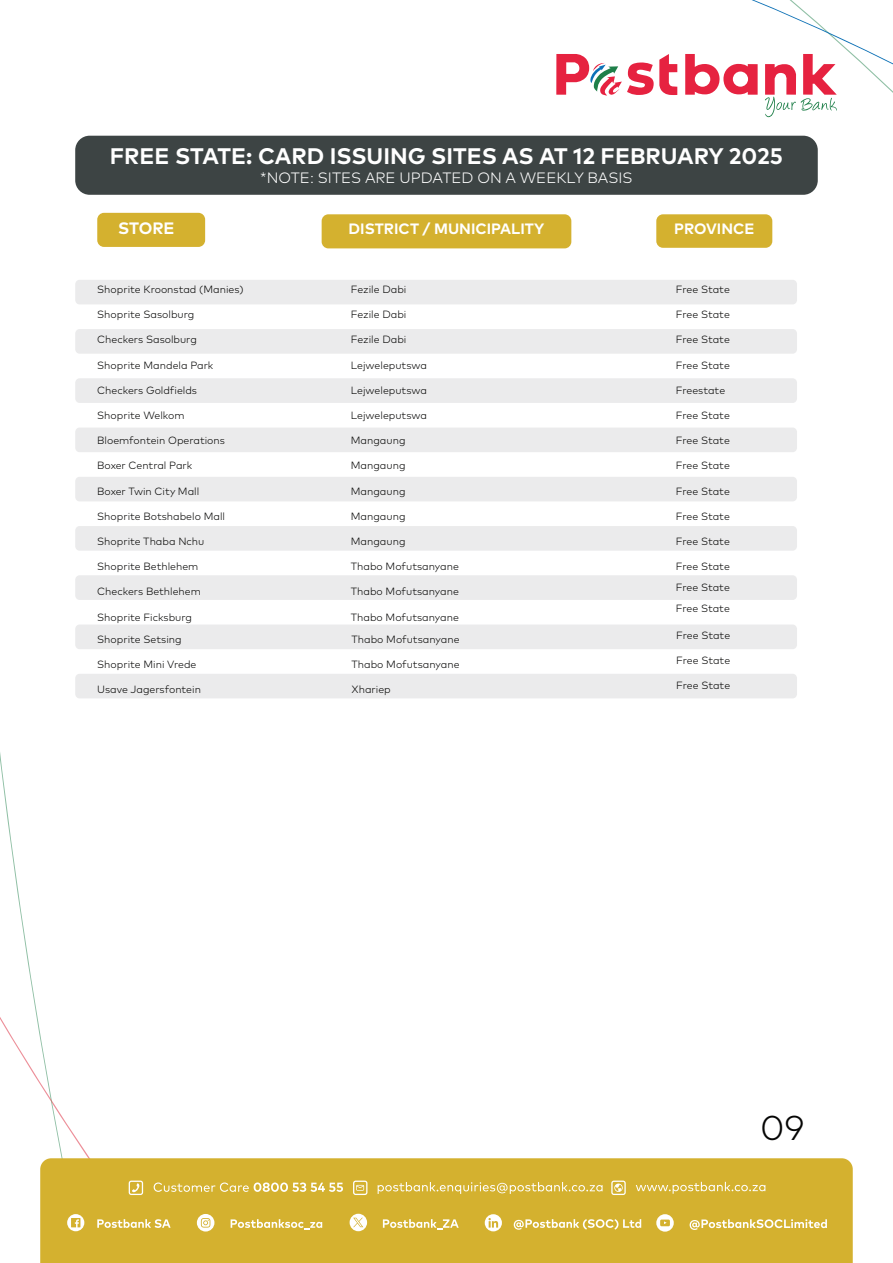
<style>
.page{position:relative;width:893px;height:1263px;background:#fff}
.page>*{position:absolute;margin:0;border:0;box-sizing:border-box;transform-origin:0 0}
.t1{font:300 34.5px "Mark Pro";color:#050504}
.t2{font:700 22.5px "Mark Pro";color:#fff}
.t3{font:700 16.5px "Mark Pro";color:#fff}
.t4{font:300 15px "Mark Pro";color:#fff}
.t5{font:700 15px "Mark Pro";color:#fff}
.t6{font:300 10.5px/22.4px "Mark Pro";color:#050504}
</style>
<div class="page">
<svg style="left:258px;top:0;width:635px;height:249px"></svg>
<svg style="left:0;top:135px;width:258px;height:1023px"></svg>
<div style="left:40px;top:1158px;width:813px;height:105px;background:#d4b12f"></div>
<svg style="left:690px;top:1219px;width:137px;height:11px"></svg>
<svg style="left:97px;top:1219px;width:74px;height:9px"></svg>
<svg style="left:67px;top:1214px;width:17px;height:17px"></svg>
<svg style="left:656px;top:1214px;width:18px;height:17px"></svg>
<svg style="left:231px;top:1219px;width:91px;height:11px"></svg>
<svg style="left:197px;top:1214px;width:17px;height:17px"></svg>
<svg style="left:514px;top:1219px;width:127px;height:11px"></svg>
<svg style="left:485px;top:1214px;width:17px;height:17px"></svg>
<svg style="left:383px;top:1219px;width:76px;height:10px"></svg>
<svg style="left:350px;top:1214px;width:17px;height:17px"></svg>
<svg style="left:154px;top:1182px;width:189px;height:10px"></svg>
<svg style="left:129px;top:1180px;width:14px;height:15px"></svg>
<svg style="left:378px;top:1182px;width:225px;height:12px"></svg>
<svg style="left:353px;top:1180px;width:14px;height:15px"></svg>
<svg style="left:636px;top:1182px;width:129px;height:12px"></svg>
<svg style="left:611px;top:1180px;width:15px;height:15px"></svg>
<div style="left:75px;top:136px;width:743px;height:59px;background:#3d4444;border-radius:14px"></div>
<div style="left:97px;top:213px;width:108px;height:34px;background:#d4b12f;border-radius:7px"></div>
<div style="left:656px;top:214px;width:116px;height:34px;background:#d4b12f;border-radius:7px"></div>
<div style="left:322px;top:214px;width:249px;height:34px;background:#d4b12f;border-radius:7px"></div>
<div style="left:75px;top:304px;width:722px;height:25px;background:#fff"></div>
<div style="left:75px;top:354px;width:722px;height:24px;background:#fff"></div>
<div style="left:75px;top:403px;width:722px;height:25px;background:#fff"></div>
<div style="left:75px;top:452px;width:722px;height:25px;background:#fff"></div>
<div style="left:75px;top:501px;width:722px;height:25px;background:#fff"></div>
<div style="left:75px;top:551px;width:722px;height:24px;background:#fff"></div>
<div style="left:75px;top:600px;width:722px;height:24px;background:#fff"></div>
<div style="left:75px;top:649px;width:722px;height:25px;background:#fff"></div>
<div style="left:75px;top:280px;width:722px;height:24px;background:#ebebec;border-radius:4px"></div>
<div style="left:75px;top:329px;width:722px;height:25px;background:#ebebec;border-radius:4px"></div>
<div style="left:75px;top:378px;width:722px;height:25px;background:#ebebec;border-radius:4px"></div>
<div style="left:75px;top:427px;width:722px;height:25px;background:#ebebec;border-radius:4px"></div>
<div style="left:75px;top:477px;width:722px;height:24px;background:#ebebec;border-radius:4px"></div>
<div style="left:75px;top:526px;width:722px;height:25px;background:#ebebec;border-radius:4px"></div>
<div style="left:75px;top:575px;width:722px;height:25px;background:#ebebec;border-radius:4px"></div>
<div style="left:75px;top:624px;width:722px;height:25px;background:#ebebec;border-radius:4px"></div>
<div style="left:75px;top:674px;width:722px;height:24px;background:#ebebec;border-radius:4px"></div>
<h2 class="t2" style="left:110px;top:139px;width:675px">FREE STATE: CARD ISSUING SITES AS AT 12 FEBRUARY 2025</h2>
<h3 class="t4" style="left:260px;top:166px;width:374px">*NOTE: SITES ARE UPDATED ON A WEEKLY BASIS</h3>
<h3 class="t3" style="left:118px;top:215px;width:58px">STORE</h3>
<h3 class="t5" style="left:349px;top:217px;width:197px">DISTRICT / MUNICIPALITY</h3>
<h3 class="t5" style="left:674px;top:217px;width:82px">PROVINCE</h3>
<p class="t6" style="left:97px;top:277px;width:148px">Shoprite Kroonstad (Manies)</p>
<p class="t6" style="left:97px;top:302px;width:99px">Shoprite Sasolburg</p>
<p class="t6" style="left:97px;top:328px;width:101px">Checkers Sasolburg</p>
<p class="t6" style="left:97px;top:353px;width:118px">Shoprite Mandela Park</p>
<p class="t6" style="left:97px;top:378px;width:101px">Checkers Goldfields</p>
<p class="t6" style="left:97px;top:403px;width:89px">Shoprite Welkom</p>
<p class="t6" style="left:97px;top:428px;width:129px">Bloemfontein Operations</p>
<p class="t6" style="left:97px;top:454px;width:97px">Boxer Central Park</p>
<p class="t6" style="left:97px;top:479px;width:103px">Boxer Twin City Mall</p>
<p class="t6" style="left:97px;top:504px;width:129px">Shoprite Botshabelo Mall</p>
<p class="t6" style="left:97px;top:529px;width:109px">Shoprite Thaba Nchu</p>
<p class="t6" style="left:97px;top:554px;width:103px">Shoprite Bethlehem</p>
<p class="t6" style="left:97px;top:580px;width:105px">Checkers Bethlehem</p>
<p class="t6" style="left:97px;top:605px;width:96px">Shoprite Ficksburg<br>Shoprite Setsing</p>
<p class="t6" style="left:97px;top:652px;width:101px">Shoprite Mini Vrede</p>
<p class="t6" style="left:97px;top:678px;width:105px">Usave Jagersfontein</p>
<p class="t6" style="left:351px;top:277px;width:57px">Fezile Dabi</p>
<p class="t6" style="left:351px;top:302px;width:57px">Fezile Dabi</p>
<p class="t6" style="left:351px;top:328px;width:57px">Fezile Dabi</p>
<p class="t6" style="left:351px;top:353px;width:78px">Lejweleputswa</p>
<p class="t6" style="left:351px;top:378px;width:78px">Lejweleputswa</p>
<p class="t6" style="left:351px;top:403px;width:78px">Lejweleputswa</p>
<p class="t6" style="left:351px;top:428px;width:56px">Mangaung</p>
<p class="t6" style="left:351px;top:454px;width:56px">Mangaung</p>
<p class="t6" style="left:351px;top:479px;width:56px">Mangaung</p>
<p class="t6" style="left:351px;top:504px;width:56px">Mangaung</p>
<p class="t6" style="left:351px;top:529px;width:56px">Mangaung</p>
<p class="t6" style="left:351px;top:554px;width:110px">Thabo Mofutsanyane</p>
<p class="t6" style="left:351px;top:580px;width:110px">Thabo Mofutsanyane</p>
<p class="t6" style="left:351px;top:605px;width:110px">Thabo Mofutsanyane<br>Thabo Mofutsanyane</p>
<p class="t6" style="left:352px;top:652px;width:110px">Thabo Mofutsanyane</p>
<p class="t6" style="left:352px;top:678px;width:41px">Xhariep</p>
<p class="t6" style="left:676px;top:277px;width:56px">Free State</p>
<p class="t6" style="left:676px;top:302px;width:56px">Free State</p>
<p class="t6" style="left:676px;top:328px;width:56px">Free State</p>
<p class="t6" style="left:676px;top:353px;width:56px">Free State</p>
<p class="t6" style="left:676px;top:378px;width:51px">Freestate</p>
<p class="t6" style="left:676px;top:403px;width:56px">Free State</p>
<p class="t6" style="left:676px;top:428px;width:56px">Free State</p>
<p class="t6" style="left:676px;top:454px;width:56px">Free State</p>
<p class="t6" style="left:676px;top:479px;width:56px">Free State</p>
<p class="t6" style="left:676px;top:504px;width:56px">Free State</p>
<p class="t6" style="left:676px;top:529px;width:56px">Free State</p>
<p class="t6" style="left:676px;top:555px;width:56px;line-height:21px;text-align:justify">Free State Free State Free State</p>
<p class="t6" style="left:676px;top:623px;width:56px">Free State</p>
<p class="t6" style="left:676px;top:648px;width:56px">Free State</p>
<p class="t6" style="left:676px;top:673px;width:56px">Free State</p>
<h1 class="t1" style="left:760px;top:1102px;width:46px">09</h1>
</div>
